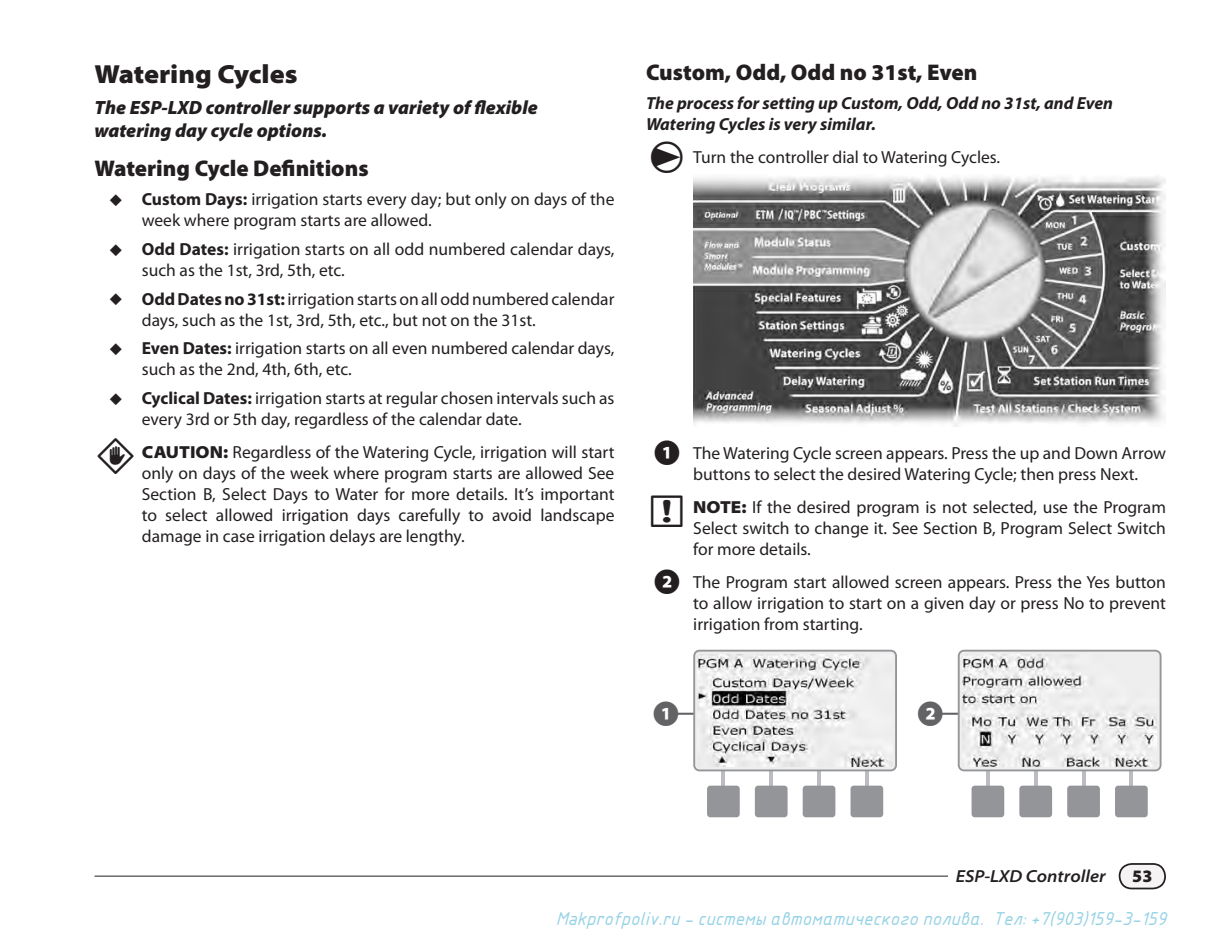
<style>
.page{position:relative;width:1229px;height:945px;background:#fff}
.page>*{position:absolute;margin:0;border:0;box-sizing:border-box;transform-origin:0 0}
.b1-------_Sub-sectio{font:900 semi-expanded 26.25px "Myriad Pro";letter-spacing:-.005em;color:#231f20}
.Numbers_-_LCD_Labels{font:24.5px "Myriad Numbers Spec Regular";color:#636366}
.c1-------_Sub-sectio{font:900 22.75px "Myriad Pro";color:#231f20}
.f1-------_Byline{font:italic 900 19.25px/23.1px "Myriad Pro";color:#231f20}
.t1{font:italic 18.03px "GOST Common";color:rgb(46 166 204/.5)}
.DIAMONDS{font:17.5px/21px "Myriad Pro";color:#231f20}
.CAUTION{font:17.5px/21px "Myriad Pro";color:#231f20;text-align:justify}
.Numbered_Text{font:17.5px/21px "Myriad Pro";color:#231f20}
.NOTE{font:17.5px/21px "Myriad Pro";color:#231f20;text-align:justify}
.f2-------_Paragraph{font:italic 700 17.5px/21px "Myriad Pro";color:#231f20}
.DIAL{font:17.5px "Myriad Pro";color:#231f20}
.t2{font:italic 600 semi-expanded 17.5px "Myriad Pro";color:#231f20}
.t3{font:900 17.5px "Myriad Pro";color:#231f20}
.s1{font-weight:700}
.s2{font-weight:900;font-stretch:semi-expanded}
.s3{font-family:"Myriad Numbers List Regular";font-size:24.5px}
</style>
<div class="page">
<hr style="left:94px;top:876px;width:1008px;height:1px;background:#231f20">
<div style="left:948px;top:864px;width:157px;height:25px;background:#fff"></div>
<div style="left:1119px;top:864px;width:46px;height:25px;background:#f6f3f4;border-radius:12px"></div>
<div style="left:1118px;top:863px;width:48px;height:26px;border:2px solid #231f20;border-radius:12px"></div>
<img style="left:693px;top:176px;width:473px;height:250px">
<hr style="left:865px;top:771px;width:3px;height:15px;background:#bcbdc0">
<hr style="left:817px;top:771px;width:4px;height:15px;background:#bcbdc0">
<hr style="left:769px;top:771px;width:4px;height:15px;background:#bcbdc0">
<hr style="left:721px;top:771px;width:4px;height:15px;background:#bcbdc0">
<div style="left:707px;top:786px;width:32px;height:31px;background:#939598;border-radius:3px"></div>
<div style="left:755px;top:786px;width:32px;height:31px;background:#939598;border-radius:3px"></div>
<div style="left:802px;top:786px;width:33px;height:31px;background:#939598;border-radius:3px"></div>
<div style="left:850px;top:786px;width:33px;height:31px;background:#939598;border-radius:3px"></div>
<svg style="left:693px;top:650px;width:204px;height:121px;background:#cbcbcd"></svg>
<img style="left:698px;top:654px;width:194px;height:113px">
<hr style="left:1129px;top:771px;width:4px;height:15px;background:#bcbdc0">
<svg style="left:1081px;top:771px;width:4px;height:15px"></svg>
<svg style="left:1033px;top:771px;width:4px;height:15px"></svg>
<hr style="left:986px;top:771px;width:3px;height:15px;background:#bcbdc0">
<div style="left:971px;top:786px;width:33px;height:31px;background:#939598;border-radius:3px"></div>
<div style="left:1019px;top:786px;width:33px;height:31px;background:#939598;border-radius:3px"></div>
<div style="left:1067px;top:786px;width:32px;height:31px;background:#939598;border-radius:3px"></div>
<div style="left:1115px;top:786px;width:32px;height:31px;background:#939598;border-radius:3px"></div>
<svg style="left:957px;top:650px;width:204px;height:121px;background:#cdcecf"></svg>
<img style="left:962px;top:654px;width:194px;height:113px">
<p class="b1-------_Sub-sectio" style="left:94px;top:59px;width:204px">Watering Cycles</p>
<p class="f1-------_Byline" style="left:94px;top:96px;width:445px">The ESP-LXD controller supports a variety of flexible watering day cycle options.</p>
<p class="c1-------_Sub-sectio" style="left:94px;top:155px;width:275px">Watering Cycle Definitions</p>
<p class="DIAMONDS" style="left:142px;top:188px;width:474px"><span class="s1">Custom Days:</span> irrigation starts every day; but only on days of the week where program starts are allowed.</p>
<p class="DIAMONDS" style="left:142px;top:238px;width:474px"><span class="s1">Odd Dates:</span> irrigation starts on all odd numbered calendar days, such as the 1st, 3rd, 5th, etc.</p>
<p class="DIAMONDS" style="left:142px;top:288px;width:474px"><span class="s1">Odd Dates no 31st:</span> irrigation starts on all odd numbered calendar days, such as the 1st, 3rd, 5th, etc., but not on the 31st.</p>
<p class="DIAMONDS" style="left:142px;top:338px;width:474px"><span class="s1">Even Dates:</span> irrigation starts on all even numbered calendar days, such as the 2nd, 4th, 6th, etc.</p>
<p class="DIAMONDS" style="left:142px;top:388px;width:474px"><span class="s1">Cyclical Dates:</span> irrigation starts at regular chosen intervals such as every 3rd or 5th day, regardless of the calendar date.</p>
<p class="CAUTION" style="left:142px;top:441px;width:474px"><span class="s2">CAUTION:</span> Regardless of the Watering Cycle, irrigation will start only on days of the week where program starts are allowed See Section B, Select Days to Water for more details. It’s important to select allowed irrigation days carefully to avoid landscape damage in case irrigation delays are lengthy.</p>
<p class="c1-------_Sub-sectio" style="left:646px;top:59px;width:333px">Custom, Odd, Odd no 31st, Even</p>
<p class="f2-------_Paragraph" style="left:646px;top:92px;width:468px">The process for setting up Custom, Odd, Odd no 31st, and Even<br>Watering Cycles is very similar.</p>
<p class="DIAL" style="left:693px;top:146px;width:308px">Turn the controller dial to Watering Cycles.</p>
<p class="Numbered_Text" style="left:693px;top:442px;width:474px;text-indent:-38px"><span class="s3">A</span> The Watering Cycle screen appears. Press the up and Down Arrow buttons to select the desired Watering Cycle; then press Next.</p>
<p class="NOTE" style="left:693px;top:496px;width:474px"><span class="s2">NOTE:</span> If the desired program is not selected, use the Program Select switch to change it. See Section B, Program Select Switch for more details.</p>
<p class="Numbered_Text" style="left:693px;top:571px;width:474px;text-align:justify;text-indent:-38px"><span class="s3">B</span> The Program start allowed screen appears. Press the Yes button to allow irrigation to start on a given day or press No to prevent irrigation from starting.</p>
<p class="Numbers_-_LCD_Labels" style="left:654px;top:704px;width:44px">1</p>
<p class="Numbers_-_LCD_Labels" style="left:918px;top:704px;width:44px">2</p>
<p class="t2" style="left:955px;top:867px;width:151px">ESP-LXD Controller</p>
<p class="t3" style="left:1132px;top:866px;width:22px">53</p>
<p class="t1" style="left:555px;top:907px;width:612px">Makprofpoliv.ru - системы автоматического полива. Тел: +7(903)159-3-159</p>
</div>
